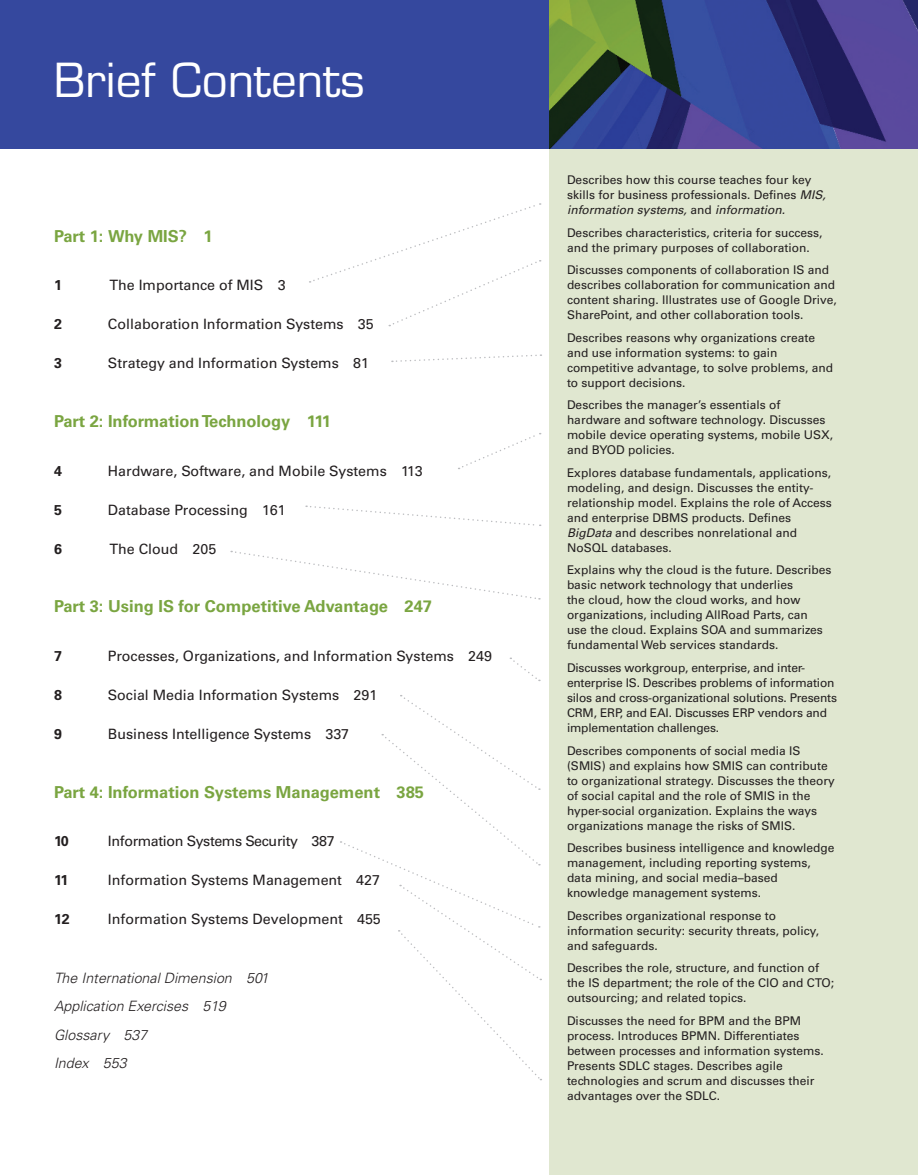
<style>
.page{position:relative;width:918px;height:1175px;background:#fff}
.page>*{position:absolute;margin:0;border:0;box-sizing:border-box;transform-origin:0 0}
.t1{font:45.75px "Eurostile LT Std";color:#fff}
.t2{font:700 16.5px "Univers LT Std";color:#7aa541}
.t3{font:14.25px "Univers LT Std";color:#231f20}
.t4{font:italic 300 14.25px/28.5px "Univers LT Std";color:#231f20}
.t5{font:14.25px "Univers LT Std";letter-spacing:-.025em;color:#231f20}
.t6{font:700 14.25px "Univers LT Std";color:#231f20}
.t7{font:12px/15px "Univers LT Std";color:#231f20}
.s1{font-style:italic}
</style>
<div class="page">
<div style="left:549px;top:0;width:369px;height:1174px;background:#e0e7d0"></div>
<div style="left:0;top:0;width:573px;height:148px;background:#35489e"></div>
<svg style="left:310px;top:203px;width:231px;height:123px"></svg>
<svg style="left:392px;top:354px;width:149px;height:8px"></svg>
<svg style="left:459px;top:433px;width:82px;height:36px"></svg>
<svg style="left:306px;top:505px;width:235px;height:21px"></svg>
<svg style="left:231px;top:550px;width:309px;height:50px"></svg>
<svg style="left:510px;top:657px;width:30px;height:24px"></svg>
<svg style="left:341px;top:695px;width:200px;height:385px"></svg>
<img style="left:549px;top:0;width:369px;height:148px">
<h1 class="t1" style="left:54px;top:53px;width:312px">Brief Contents</h1>
<h2 class="t2" style="left:54px;top:226px;width:160px">Part 1: Why MIS? 1</h2>
<p class="t6" style="left:54px;top:277px;width:9px">1</p>
<p class="t3" style="left:109px;top:277px;width:178px">The Importance of MIS 3</p>
<p class="t6" style="left:54px;top:316px;width:9px">2</p>
<p class="t3" style="left:108px;top:316px;width:267px">Collaboration Information Systems 35</p>
<p class="t6" style="left:54px;top:355px;width:9px">3</p>
<p class="t3" style="left:108px;top:355px;width:263px">Strategy and Information Systems 81</p>
<h2 class="t2" style="left:54px;top:411px;width:279px">Part 2: Information Technology 111</h2>
<p class="t6" style="left:54px;top:462px;width:9px">4</p>
<p class="t3" style="left:108px;top:462px;width:316px">Hardware, Software, and Mobile Systems 113</p>
<p class="t6" style="left:54px;top:501px;width:9px">5</p>
<p class="t3" style="left:108px;top:501px;width:179px">Database Processing 161</p>
<p class="t6" style="left:54px;top:540px;width:9px">6</p>
<p class="t3" style="left:109px;top:540px;width:108px">The Cloud 205</p>
<h2 class="t2" style="left:54px;top:596px;width:380px">Part 3: Using IS for Competitive Advantage 247</h2>
<p class="t6" style="left:54px;top:647px;width:9px">7</p>
<p class="t3" style="left:108px;top:647px;width:385px">Processes, Organizations, and Information Systems 249</p>
<p class="t6" style="left:54px;top:686px;width:9px">8</p>
<p class="t3" style="left:108px;top:686px;width:271px">Social Media Information Systems 291</p>
<p class="t6" style="left:54px;top:725px;width:9px">9</p>
<p class="t3" style="left:108px;top:725px;width:243px">Business Intelligence Systems 337</p>
<h2 class="t2" style="left:54px;top:782px;width:372px">Part 4: Information Systems Management 385</h2>
<p class="t6" style="left:54px;top:833px;width:16px">10</p>
<p class="t5" style="left:108px;top:832px;width:228px">Information Systems Security 387</p>
<p class="t6" style="left:54px;top:872px;width:16px">11</p>
<p class="t3" style="left:108px;top:871px;width:274px">Information Systems Management 427</p>
<p class="t6" style="left:54px;top:911px;width:17px">12</p>
<p class="t3" style="left:108px;top:910px;width:274px">Information Systems Development 455</p>
<p class="t4" style="left:54px;top:963px;width:216px">The International Dimension 501<br>Application Exercises 519<br>Glossary 537<br>Index 553</p>
<p class="t7" style="left:567px;top:173px;width:260px">Describes how this course teaches four key skills for business professionals. Defines <span class="s1">MIS, information systems,</span> and <span class="s1">information.</span></p>
<p class="t7" style="left:567px;top:225px;width:257px">Describes characteristics, criteria for success, and the primary purposes of collaboration.</p>
<p class="t7" style="left:567px;top:263px;width:271px">Discusses components of collaboration IS and describes collaboration for communication and content sharing. Illustrates use of Google Drive, SharePoint, and other collaboration tools.</p>
<p class="t7" style="left:567px;top:330px;width:268px">Describes reasons why organizations create and use information systems: to gain competitive advantage, to solve problems, and to support decisions.</p>
<p class="t7" style="left:567px;top:398px;width:268px">Describes the manager’s essentials of hardware and software technology. Discusses mobile device operating systems, mobile USX, and BYOD policies.</p>
<p class="t7" style="left:567px;top:465px;width:266px">Explores database fundamentals, applications, modeling, and design. Discusses the entity&shy;relationship model. Explains the role of Access and enterprise DBMS products. Defines <span class="s1">BigData</span> and describes nonrelational and NoSQL databases.</p>
<p class="t7" style="left:567px;top:563px;width:266px">Explains why the cloud is the future. Describes basic network technology that underlies<br>the cloud, how the cloud works, and how organizations, including AllRoad Parts, can<br>use the cloud. Explains SOA and summarizes fundamental Web services standards.</p>
<p class="t7" style="left:567px;top:660px;width:272px">Discusses workgroup, enterprise, and inter&shy;enterprise IS. Describes problems of information silos and cross-organizational solutions. Presents CRM, ERP, and EAI. Discusses ERP vendors and implementation challenges.</p>
<p class="t7" style="left:567px;top:743px;width:269px">Describes components of social media IS (SMIS) and explains how SMIS can contribute to organizational strategy. Discusses the theory of social capital and the role of SMIS in the hyper-social organization. Explains the ways organizations manage the risks of SMIS.</p>
<p class="t7" style="left:567px;top:840px;width:269px">Describes business intelligence and knowledge management, including reporting systems, data mining, and social media–based knowledge management systems.</p>
<p class="t7" style="left:567px;top:908px;width:254px">Describes organizational response to information security: security threats, policy, and safeguards.</p>
<p class="t7" style="left:567px;top:960px;width:269px">Describes the role, structure, and function of the IS department; the role of the CIO and CTO; outsourcing; and related topics.</p>
<p class="t7" style="left:567px;top:1013px;width:258px">Discusses the need for BPM and the BPM process. Introduces BPMN. Differentiates between processes and information systems.<br>Presents SDLC stages. Describes agile technologies and scrum and discusses their advantages over the SDLC.</p>
</div>
